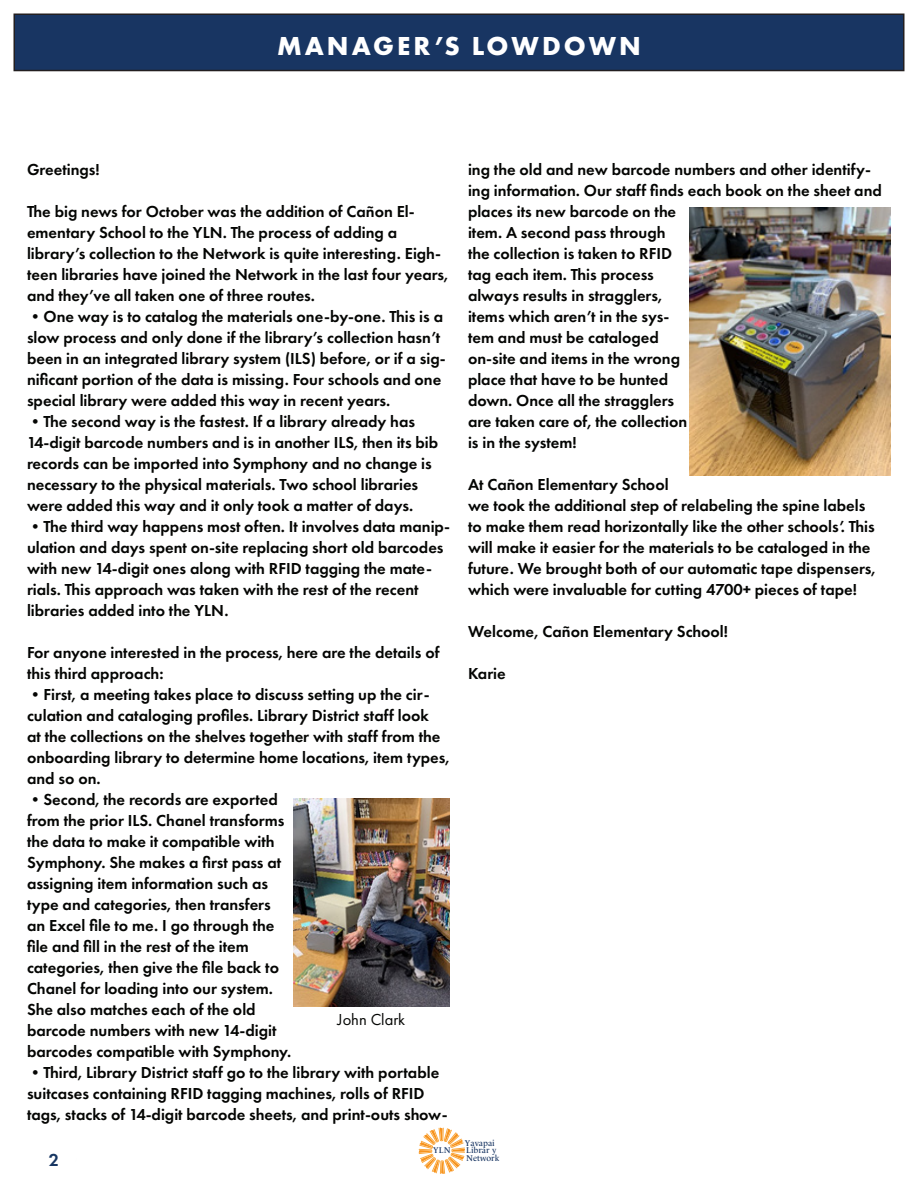
<style>
.page{position:relative;width:918px;height:1188px;background:#fff}
.page>*{position:absolute;margin:0;border:0;box-sizing:border-box;transform-origin:0 0}
.Page_Header_1{font:700 27px "Futura PT";letter-spacing:.11em;color:#fff}
.t1{font:600 18px "Futura PT";color:#173662}
.YLN_Botton{font:600 16.5px/21px "Futura PT";color:#040503}
.YLN_Botton-2{font:16.5px "Futura PT";color:#040503}
.t2{font:8.55px/7.6px "Le Monde Livre Std";color:#183562}
</style>
<div class="page">
<svg style="left:418px;top:1127px;width:47px;height:47px"></svg>
<div style="left:14px;top:14px;width:890px;height:57px;background:#183562"></div>
<div style="left:14px;top:14px;width:890px;height:57px;border:2px solid #231f20"></div>
<img style="left:293px;top:799px;width:157px;height:207px">
<img style="left:689px;top:208px;width:201px;height:267px">
<p class="Page_Header_1" style="left:277px;top:28px;width:365px">MANAGER’S LOWDOWN</p>
<p class="YLN_Botton" style="left:27px;top:158px;width:74px">Greetings!</p>
<p class="YLN_Botton" style="left:27px;top:200px;width:423px">The big news for October was the addition of Cañon El&shy;ementary School to the YLN. The process of adding a library’s collection to the Network is quite interesting. Eigh&shy;teen libraries have joined the Network in the last four years, and they’ve all taken one of three routes.</p>
<p class="YLN_Botton" style="left:27px;top:305px;width:420px">•One way is to catalog the materials one-by-one. This is a slow process and only done if the library’s collection hasn’t been in an integrated library system (ILS) before, or if a sig&shy;nificant portion of the data is missing. Four schools and one special library were added this way in recent years.</p>
<p class="YLN_Botton" style="left:27px;top:410px;width:413px">•The second way is the fastest. If a library already has 14-digit barcode numbers and is in another ILS, then its bib records can be imported into Symphony and no change is necessary to the physical materials. Two school libraries were added this way and it only took a matter of days.</p>
<p class="YLN_Botton" style="left:27px;top:515px;width:425px">•The third way happens most often. It involves data manip&shy;ulation and days spent on-site replacing short old barcodes with new 14-digit ones along with RFID tagging the mate&shy;rials. This approach was taken with the rest of the recent libraries added into the YLN.</p>
<p class="YLN_Botton" style="left:27px;top:641px;width:414px">For anyone interested in the process, here are the details of this third approach:</p>
<p class="YLN_Botton" style="left:27px;top:683px;width:424px">•First, a meeting takes place to discuss setting up the cir&shy;culation and cataloging profiles. Library District staff look<br>at the collections on the shelves together with staff from the onboarding library to determine home locations, item types, and so on.</p>
<p class="YLN_Botton" style="left:27px;top:788px;width:259px">•Second, the records are exported from the prior ILS. Chanel transforms the data to make it compatible with Symphony. She makes a first pass at assigning item information such as type and categories, then transfers</p>
<p class="YLN_Botton" style="left:27px;top:914px;width:266px">an Excel file to me. I go through the file and fill in the rest of the item categories, then give the file back to Chanel for loading into our system.<br>She also matches each of the old barcode numbers with new 14-digit barcodes compatible with Symphony.</p>
<p class="YLN_Botton" style="left:27px;top:1061px;width:422px">•Third, Library District staff go to the library with portable suitcases containing RFID tagging machines, rolls of RFID tags, stacks of 14-digit barcode sheets, and print-outs show-</p>
<p class="YLN_Botton-2" style="left:338px;top:1010px;width:69px">John Clark</p>
<p class="YLN_Botton" style="left:468px;top:158px;width:415px">ing the old and new barcode numbers and other identify&shy;ing information. Our staff finds each book on the sheet and places its new barcode on the<br>item. A second pass through<br>the collection is taken to RFID<br>tag each item. This process<br>always results in stragglers,<br>items which aren’t in the sys-<br>tem and must be cataloged<br>on-site and items in the wrong<br>place that have to be hunted<br>down. Once all the stragglers<br>are taken care of, the collection<br>is in the system!</p>
<p class="YLN_Botton" style="left:468px;top:473px;width:409px">At Cañon Elementary School<br>we took the additional step of relabeling the spine labels to make them read horizontally like the other schools’. This will make it easier for the materials to be cataloged in the future. We brought both of our automatic tape dispensers, which were invaluable for cutting 4700+ pieces of tape!</p>
<p class="YLN_Botton" style="left:468px;top:620px;width:261px">Welcome, Cañon Elementary School!</p>
<p class="YLN_Botton" style="left:468px;top:662px;width:39px">Karie</p>
<p class="t1" style="left:49px;top:1149px;width:12px">2</p>
<p class="t2" style="left:433px;top:1146px;width:19px">YLN</p>
<p class="t2" style="left:465px;top:1139px;width:36px">Yavapai<br>Librar y<br>Network</p>
</div>
